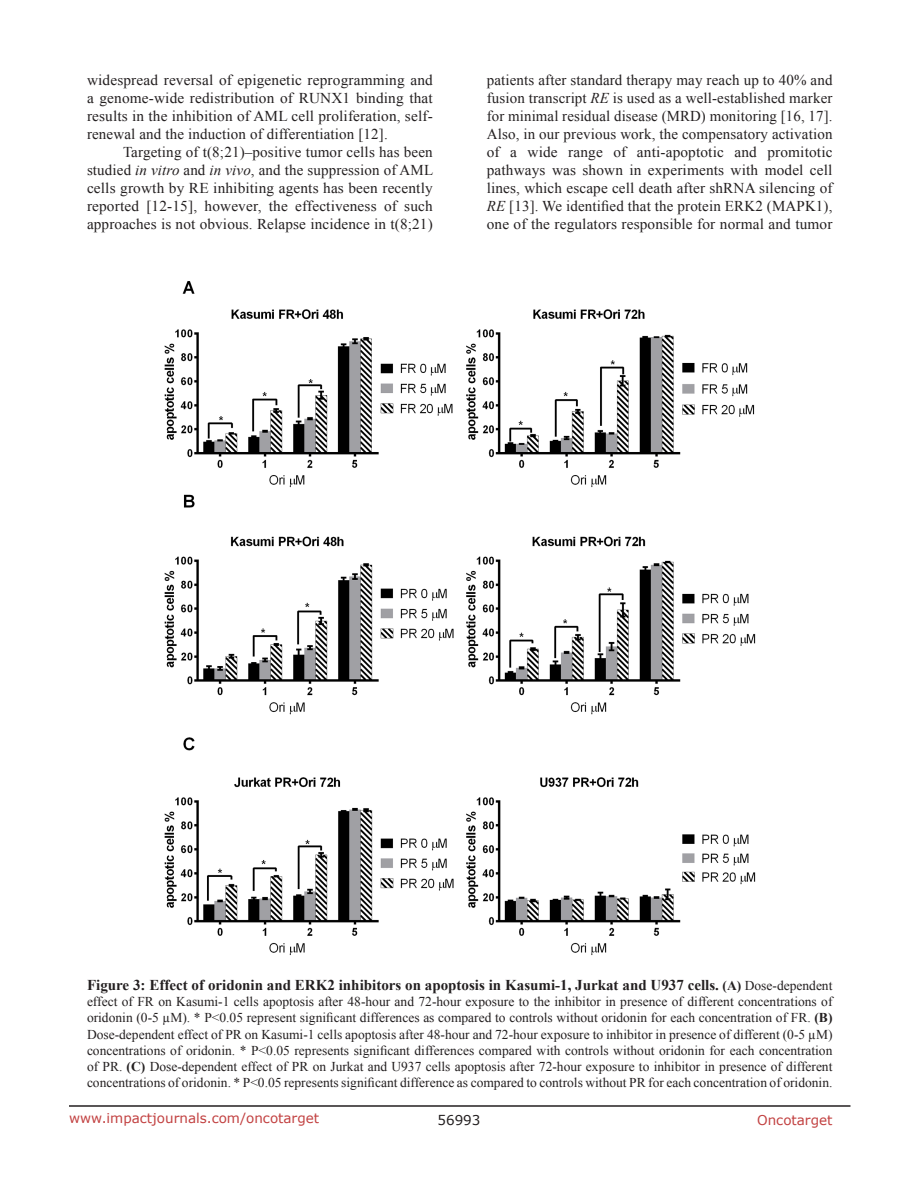
<style>
.page{position:relative;width:918px;height:1188px;background:#fff}
.page>*{position:absolute;margin:0;border:0;box-sizing:border-box;transform-origin:0 0}
.BodyText{font:15px/18px "Times New Roman";letter-spacing:.01em;color:#231f20;text-align:justify}
.figuretext{font:700 15px "Times New Roman";color:#231f20}
.figuretext-2{font:13.5px/16.2px "Times New Roman";color:#231f20;text-align:justify}
.t1{font:13.5px "Verdana";color:#c24141}
.t2{font:13.5px "Verdana";color:#231f20}
.s1{font-style:italic}
.s2{font-size:13.5px}
.s3{font-weight:400;font-size:13.5px}
.s4{font-weight:700}
</style>
<div class="page">
<hr style="left:69px;top:1105px;width:781px;height:2px;background:#231f20">
<img style="left:164px;top:281px;width:592px;height:675px">
<p class="BodyText" style="left:87px;top:71px;width:347px">widespread reversal of epigenetic reprogramming and a genome-wide redistribution of RUNX1 binding that results in the inhibition of AML cell proliferation, self&shy;renewal and the induction of differentiation [12].</p>
<p class="BodyText" style="left:87px;top:143px;width:348px;text-indent:36px">Targeting of t(8;21)–positive tumor cells has been studied <span class="s1">in vitro</span> and <span class="s1">in vivo</span>, and the suppression of AML cells growth by RE inhibiting agents has been recently reported [12-15], however, the effectiveness of such approaches is not obvious. Relapse incidence in t(8;21)</p>
<p class="BodyText" style="left:487px;top:71px;width:347px">patients after standard therapy may reach up to 40% and fusion transcript <span class="s1">RE</span> is used as a well-established marker for minimal residual disease (MRD) monitoring [16, 17].<br>Also, in our previous work, the compensatory activation of a wide range of anti-apoptotic and promitotic pathways was shown in experiments with model cell lines, which escape cell death after shRNA silencing of <span class="s1">RE</span> [13]. We identified that the protein ERK2 (MAPK1), one of the regulators responsible for normal and tumor</p>
<p class="figuretext" style="left:87px;top:975px;width:747px">Figure 3: Effect of oridonin and ERK2 inhibitors on apoptosis in Kasumi-1, Jurkat and U937 cells. <span class="s2">(A)</span> <span class="s3">Dose-dependent</span></p>
<p class="figuretext-2" style="left:87px;top:993px;width:747px">effect of FR on Kasumi-1 cells apoptosis after 48-hour and 72-hour exposure to the inhibitor in presence of different concentrations of oridonin (0-5 µM). * P&lt;0.05 represent significant differences as compared to controls without oridonin for each concentration of FR. <span class="s4">(B)<br></span>Dose-dependent effect of PR on Kasumi-1 cells apoptosis after 48-hour and 72-hour exposure to inhibitor in presence of different (0-5 µM) concentrations of oridonin. * P&lt;0.05 represents significant differences compared with controls without oridonin for each concentration of PR. <span class="s4">(C)</span> Dose-dependent effect of PR on Jurkat and U937 cells apoptosis after 72-hour exposure to inhibitor in presence of different concentrations of oridonin. * P&lt;0.05 represents significant difference as compared to controls without PR for each concentration of oridonin.</p>
<p class="t1" style="left:69px;top:1109px;width:252px">www.impactjournals.com/oncotarget</p>
<p class="t2" style="left:438px;top:1111px;width:44px">56993</p>
<p class="t1" style="left:757px;top:1111px;width:77px">Oncotarget</p>
</div>
